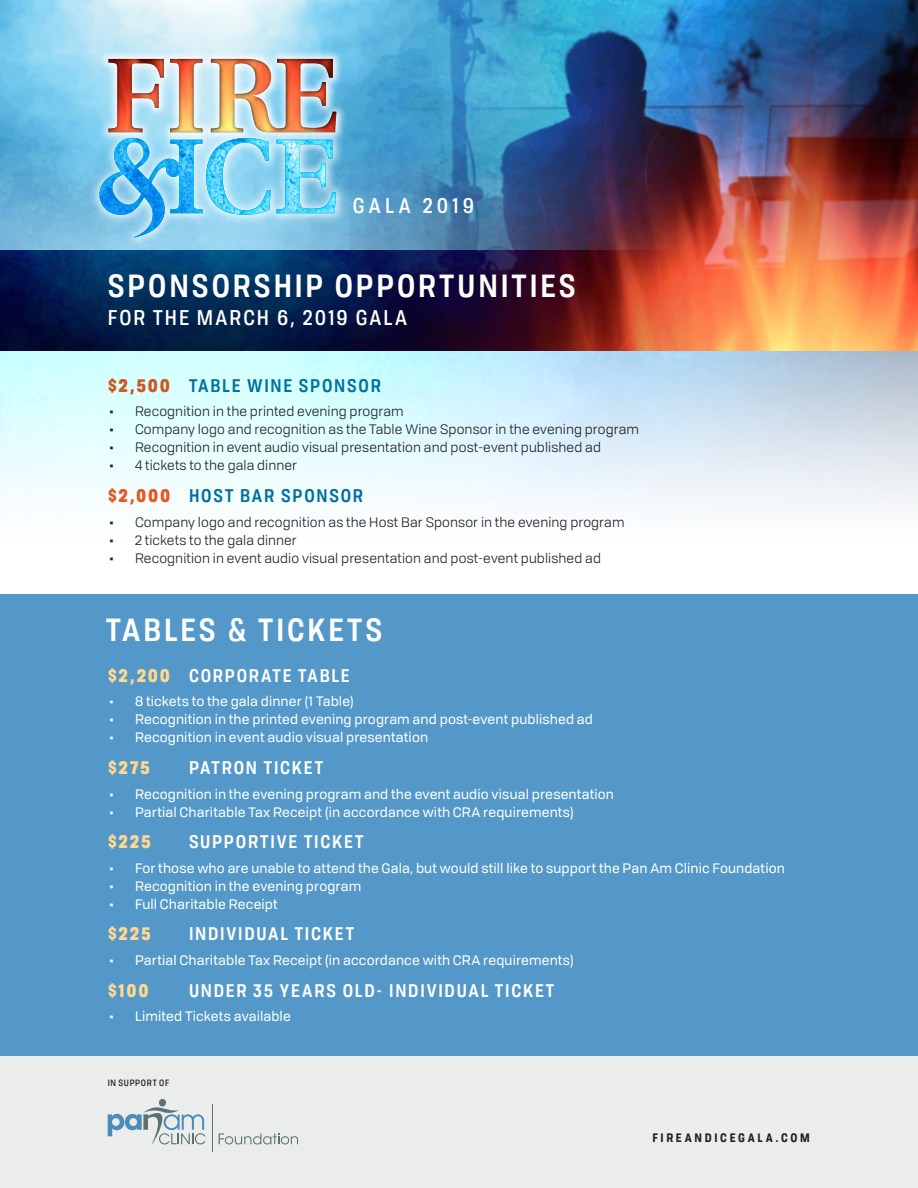
<style>
.page{position:relative;width:918px;height:1188px;background:#fff}
.page>*{position:absolute;margin:0;border:0;box-sizing:border-box;transform-origin:0 0}
.t1{font:600 31.5px "Tofino Pro Personal Narrow";letter-spacing:.095em;color:#fff}
.t2{font:500 21px "Tofino Pro Personal Narrow";letter-spacing:.105em;color:#fff}
.t3{font:500 21px "Tofino Pro Personal Narrow";letter-spacing:.2em;color:#fff}
.t4{font:600 18px "Tofino Pro Personal Narrow";letter-spacing:.1em;color:#fff}
.t5{font:600 18px "Tofino Pro Personal Narrow";letter-spacing:.1em;color:#0071a1}
.t6{font:900 18px "Tofino Pro Personal Narrow";letter-spacing:.09em;color:#fed88f}
.t7{font:13.5px "Tofino Pro Personal";letter-spacing:.01em;color:#fff}
.t8{font:13.5px "Tofino Pro Personal";letter-spacing:.01em;color:#231f20}
.t9{font:700 12px "Tofino Pro Personal Narrow";letter-spacing:.225em;color:#231f20}
.t10{font:500 9px "Tofino Pro Personal Narrow";letter-spacing:.075em;color:#231f20}
.s1{font-weight:900;color:#f15921}
.s2{font-weight:700}
.s3{font-weight:900;color:#fed88f}
</style>
<div class="page">
<img style="left:0;top:0;width:918px;height:505px">
<img style="left:350px;top:0;width:568px;height:351px">
<svg style="left:98px;top:49px;width:249px;height:77px"></svg>
<img style="left:106px;top:57px;width:231px;height:69px">
<div style="left:88px;top:126px;width:259px;height:123px;background:#fff;opacity:.8"></div>
<svg style="left:99px;top:137px;width:238px;height:102px"></svg>
<div style="left:0;top:1055px;width:918px;height:133px;background:#ebecec"></div>
<div style="left:0;top:594px;width:918px;height:461px;background:#5398c9"></div>
<svg style="left:219px;top:1133px;width:79px;height:12px"></svg>
<hr style="left:212px;top:1104px;width:1px;height:47px;background:#637c7b">
<div style="left:159px;top:1099px;width:7px;height:8px;background:#5b7271;border-radius:50%"></div>
<svg style="left:108px;top:1101px;width:97px;height:43px"></svg>
<h2 class="t3" style="left:353px;top:190px;width:123px">GALA 2019</h2>
<h1 class="t1" style="left:108px;top:261px;width:469px">SPONSORSHIP OPPORTUNITIES</h1>
<h2 class="t2" style="left:108px;top:302px;width:301px">FOR THE MARCH 6, 2019 GALA</h2>
<h3 class="t5" style="left:108px;top:372px;width:275px"><span class="s1">$2,500</span> TABLE WINE SPONSOR</h3>
<p class="t8" style="left:108px;top:402px;width:297px"><span class="s2">•</span> Recognition in the printed evening program</p>
<p class="t8" style="left:108px;top:420px;width:532px"><span class="s2">•</span> Company logo and recognition as the Table Wine Sponsor in the evening program</p>
<p class="t8" style="left:108px;top:438px;width:495px"><span class="s2">•</span> Recognition in event audio visual presentation and post-event published ad</p>
<p class="t8" style="left:108px;top:456px;width:191px"><span class="s2">•</span> 4 tickets to the gala dinner</p>
<h3 class="t5" style="left:108px;top:482px;width:257px"><span class="s1">$2,000</span> HOST BAR SPONSOR</h3>
<p class="t8" style="left:108px;top:512px;width:518px"><span class="s2">•</span> Company logo and recognition as the Host Bar Sponsor in the evening program</p>
<p class="t8" style="left:108px;top:530px;width:190px"><span class="s2">•</span> 2 tickets to the gala dinner</p>
<p class="t8" style="left:108px;top:548px;width:495px"><span class="s2">•</span> Recognition in event audio visual presentation and post-event published ad</p>
<h1 class="t1" style="left:106px;top:605px;width:278px">TABLES &amp; TICKETS</h1>
<h3 class="t4" style="left:108px;top:662px;width:243px"><span class="s3">$2,200</span> CORPORATE TABLE</h3>
<p class="t7" style="left:108px;top:691px;width:248px"><span class="s2">•</span> 8 tickets to the gala dinner (1 Table)</p>
<p class="t7" style="left:108px;top:709px;width:486px"><span class="s2">•</span> Recognition in the printed evening program and post-event published ad</p>
<p class="t7" style="left:108px;top:727px;width:322px"><span class="s2">•</span> Recognition in event audio visual presentation</p>
<h3 class="t6" style="left:108px;top:753px;width:43px">$275</h3>
<h3 class="t4" style="left:189px;top:754px;width:136px">PATRON TICKET</h3>
<p class="t7" style="left:108px;top:784px;width:507px"><span class="s2">•</span> Recognition in the evening program and the event audio visual presentation</p>
<p class="t7" style="left:108px;top:802px;width:467px"><span class="s2">•</span> Partial Charitable Tax Receipt (in accordance with CRA requirements)</p>
<h3 class="t6" style="left:108px;top:827px;width:44px">$225</h3>
<h3 class="t4" style="left:189px;top:828px;width:176px">SUPPORTIVE TICKET</h3>
<p class="t7" style="left:108px;top:858px;width:678px"><span class="s2">•</span> For those who are unable to attend the Gala, but would still like to support the Pan Am Clinic Foundation</p>
<p class="t7" style="left:108px;top:876px;width:255px"><span class="s2">•</span> Recognition in the evening program</p>
<p class="t7" style="left:108px;top:894px;width:171px"><span class="s2">•</span> Full Charitable Receipt</p>
<h3 class="t6" style="left:108px;top:919px;width:44px">$225</h3>
<h3 class="t4" style="left:189px;top:920px;width:167px">INDIVIDUAL TICKET</h3>
<p class="t7" style="left:108px;top:950px;width:467px"><span class="s2">•</span> Partial Charitable Tax Receipt (in accordance with CRA requirements)</p>
<h3 class="t6" style="left:108px;top:976px;width:42px">$100</h3>
<h3 class="t4" style="left:189px;top:977px;width:367px">UNDER 35 YEARS OLD- INDIVIDUAL TICKET</h3>
<p class="t7" style="left:108px;top:1006px;width:184px"><span class="s2">•</span> Limited Tickets available</p>
<p class="t10" style="left:108px;top:1076px;width:63px">IN SUPPORT OF</p>
<p class="t9" style="left:652px;top:1128px;width:159px">FIREANDICEGALA.COM</p>
</div>
